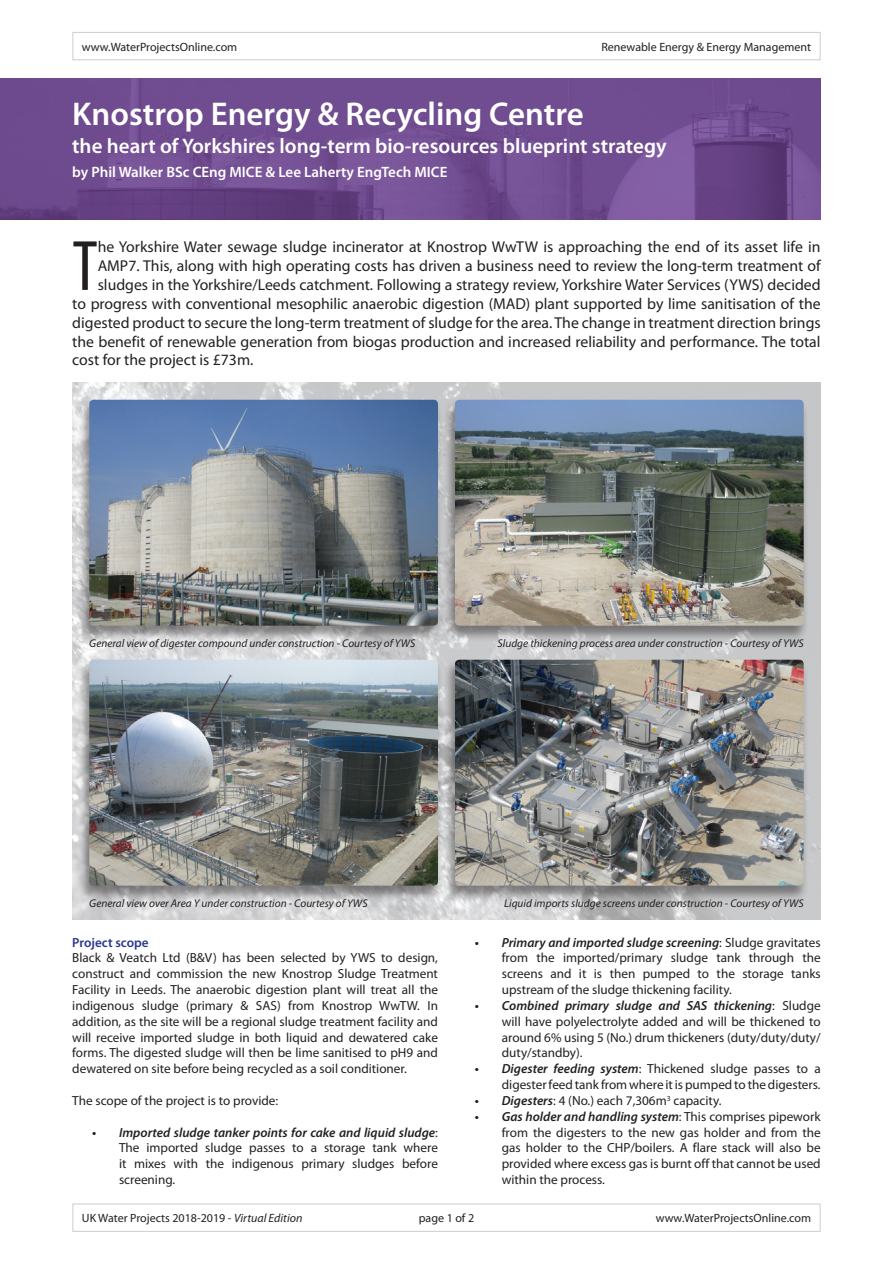
<style>
.page{position:relative;width:893px;height:1263px;background:#fff}
.page>*{position:absolute;margin:0;border:0;box-sizing:border-box;transform-origin:0 0}
.t1{font:condensed 71.85px "Myriad Pro";color:#231f20}
.t2{font:600 33px "Myriad Pro";color:#fff}
.t3{font:600 21px "Myriad Pro";color:#fff}
.t4{font:15.75px "Myriad Pro";color:#231f20}
.t5{font:600 15px "Myriad Pro";color:#fff}
.t6{font:13.2px/15.9px "Myriad Pro";color:#231f20;text-align:justify}
.t7{font:600 13.2px "Myriad Pro";color:#283890}
.t8{font:12px "Myriad Pro";color:#231f20}
.t9{font:italic 11.25px "Myriad Pro";color:#231f20}
.s1{font-weight:600;font-style:italic}
.s2{font-style:italic}
</style>
<div class="page">
<img style="left:72px;top:383px;width:749px;height:536px">
<img style="left:0;top:79px;width:821px;height:140px">
<div style="left:77px;top:399px;width:366px;height:243px;background:#231f20;opacity:.5"></div>
<img style="left:89px;top:400px;width:349px;height:226px">
<div style="left:77px;top:659px;width:366px;height:243px;background:#231f20;opacity:.5"></div>
<img style="left:89px;top:660px;width:349px;height:226px">
<div style="left:443px;top:399px;width:365px;height:243px;background:#231f20;opacity:.5"></div>
<img style="left:455px;top:400px;width:349px;height:226px">
<div style="left:443px;top:659px;width:365px;height:243px;background:#231f20;opacity:.5"></div>
<img style="left:455px;top:660px;width:349px;height:226px">
<div style="left:72px;top:32px;width:749px;height:28px;border:1px solid #d1d2d4"></div>
<div style="left:72px;top:1203px;width:749px;height:29px;border:1px solid #d1d2d4"></div>
<p class="t8" style="left:82px;top:39px;width:157px">www.WaterProjectsOnline.com</p>
<p class="t8" style="left:601px;top:39px;width:211px">Renewable Energy &amp; Energy Management</p>
<h2 class="t2" style="left:72px;top:93px;width:513px">Knostrop Energy &amp; Recycling Centre</h2>
<h3 class="t3" style="left:72px;top:133px;width:596px">the heart of Yorkshires long-term bio-resources blueprint strategy</h3>
<p class="t5" style="left:72px;top:163px;width:377px">by Phil Walker BSc CEng MICE &amp; Lee Laherty EngTech MICE</p>
<h1 class="t1" style="left:72px;top:223px;width:27px">T</h1>
<p class="t4" style="left:98px;top:237px;width:724px">he Yorkshire Water sewage sludge incinerator at Knostrop WwTW is approaching the end of its asset life in</p>
<p class="t4" style="left:98px;top:256px;width:724px">AMP7. This, along with high operating costs has driven a business need to review the long-term treatment of</p>
<p class="t4" style="left:98px;top:275px;width:724px">sludges in the Yorkshire/Leeds catchment. Following a strategy review, Yorkshire Water Services (YWS) decided</p>
<p class="t4" style="left:72px;top:294px;width:750px">to progress with conventional mesophilic anaerobic digestion (MAD) plant supported by lime sanitisation of the</p>
<p class="t4" style="left:72px;top:313px;width:750px">digested product to secure the long-term treatment of sludge for the area. The change in treatment direction brings</p>
<p class="t4" style="left:72px;top:332px;width:750px">the benefit of renewable generation from biogas production and increased reliability and performance. The total</p>
<p class="t4" style="left:72px;top:350px;width:183px">cost for the project is £73m.</p>
<p class="t9" style="left:89px;top:636px;width:328px">General view of digester compound under construction - Courtesy of YWS</p>
<p class="t9" style="left:498px;top:636px;width:308px">Sludge thickening process area under construction - Courtesy of YWS</p>
<p class="t9" style="left:89px;top:896px;width:280px">General view over Area Y under construction - Courtesy of YWS</p>
<p class="t9" style="left:504px;top:896px;width:301px">Liquid imports sludge screens under construction - Courtesy of YWS</p>
<p class="t7" style="left:72px;top:934px;width:78px">Project scope</p>
<p class="t6" style="left:72px;top:950px;width:367px">Black &amp; Veatch Ltd (B&amp;V) has been selected by YWS to design, construct and commission the new Knostrop Sludge Treatment Facility in Leeds. The anaerobic digestion plant will treat all the indigenous sludge (primary &amp; SAS) from Knostrop WwTW. In addition, as the site will be a regional sludge treatment facility and will receive imported sludge in both liquid and dewatered cake forms. The digested sludge will then be lime sanitised to pH9 and dewatered on site before being recycled as a soil conditioner.</p>
<p class="t6" style="left:72px;top:1092px;width:207px">The scope of the project is to provide:</p>
<p class="t6" style="left:119px;top:1124px;width:320px;text-indent:-27px"><span class="s1">• Imported sludge tanker points for cake and liquid sludge</span>:<br>The imported sludge passes to a storage tank where it mixes with the indigenous primary sludges before screening.</p>
<p class="t6" style="left:502px;top:934px;width:320px;text-indent:-27px"><span class="s1">• Primary and imported sludge screening</span>: Sludge gravitates from the imported/primary sludge tank through the screens and it is then pumped to the storage tanks upstream of the sludge thickening facility.</p>
<p class="t6" style="left:502px;top:997px;width:320px;text-indent:-27px"><span class="s1">• Combined primary sludge and SAS thickening</span>: Sludge will have polyelectrolyte added and will be thickened to around 6% using 5 (No.) drum thickeners (duty/duty/duty/ duty/standby).</p>
<p class="t6" style="left:475px;top:1061px;width:347px;text-align:right"><span class="s1">• Digester feeding system</span>: Thickened sludge passes to a digester feed tank from where it is pumped to the digesters.</p>
<p class="t6" style="left:475px;top:1092px;width:248px"><span class="s1">• Digesters</span>: 4 (No.) each 7,306m<sup>3</sup> capacity.</p>
<p class="t6" style="left:502px;top:1108px;width:320px;text-indent:-27px"><span class="s1">• Gas holder and handling system</span>: This comprises pipework from the digesters to the new gas holder and from the gas holder to the CHP/boilers. A flare stack will also be provided where excess gas is burnt off that cannot be used within the process.</p>
<p class="t8" style="left:82px;top:1211px;width:222px">UK Water Projects 2018-2019 - <span class="s2">Virtual Edition</span></p>
<p class="t8" style="left:419px;top:1211px;width:57px">page 1 of 2</p>
<p class="t8" style="left:656px;top:1211px;width:157px">www.WaterProjectsOnline.com</p>
</div>
